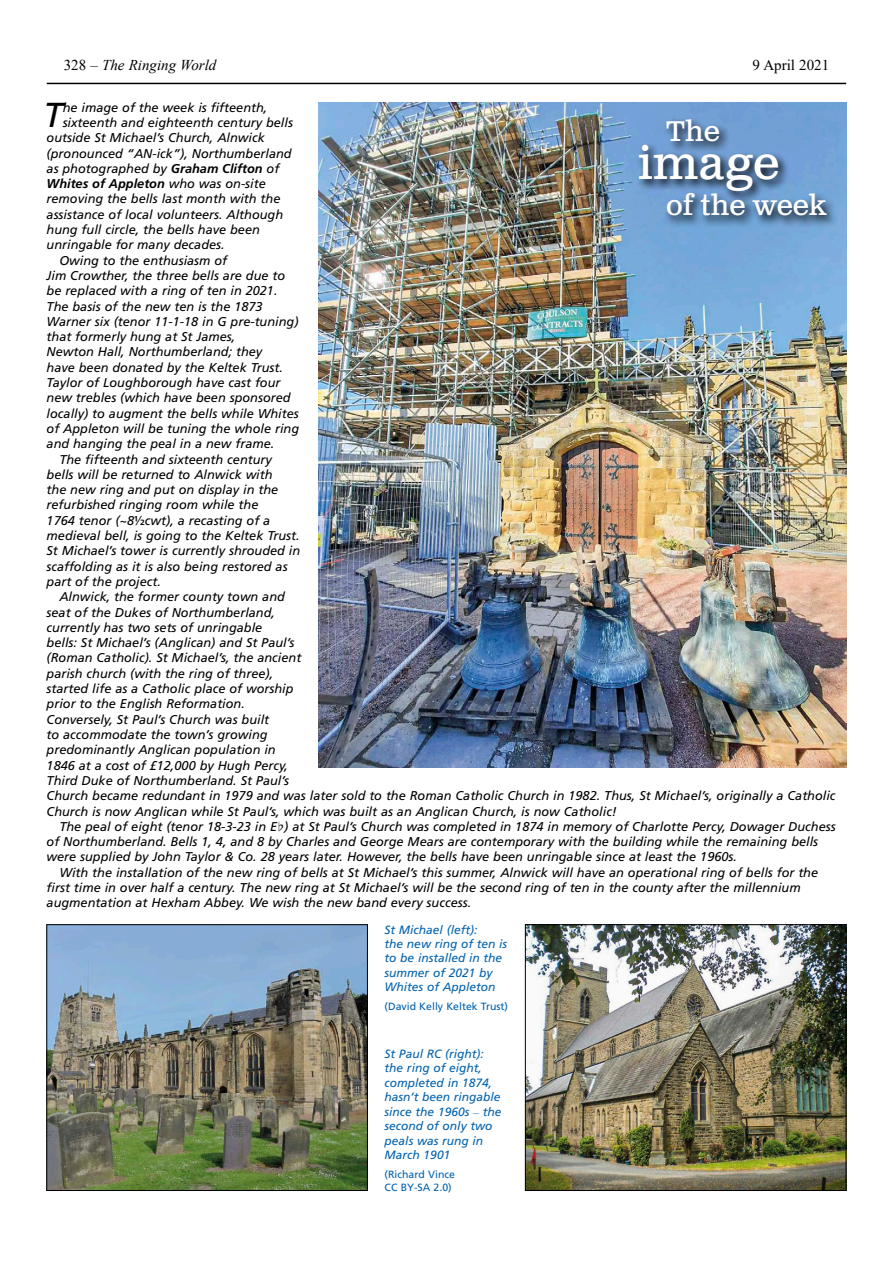
<style>
.page{position:relative;width:893px;height:1263px;background:#fff}
.page>*{position:absolute;margin:0;border:0;box-sizing:border-box;transform-origin:0 0}
.t1{font:46.5px "Clarendon Text Pro";color:#fff}
.t2{font:italic 34.65px "Frutiger LT Std";color:#000}
.t3{font:28.5px "Clarendon Text Pro";color:#fff}
.t4{font:italic 15px "Times New Roman";color:#000}
.t5{font:15px "Times New Roman";color:#000}
.t6{font:italic 12.75px "Frutiger LT Std";color:#000}
.t7{font:italic 700 12.75px "Frutiger LT Std";color:#000}
.t8{font:italic 12px/14.4px "Frutiger LT Std";color:#0061ad}
.t9{font:10.5px/12.6px "Frutiger LT Std";color:#0061ad}
.s1{font-style:normal}
.s2{font-weight:700}
.s3{font-weight:400}
.s4{font-family:"MS Reference Sans Serif";font-style:normal;font-size:13.5px}
.s5{font-family:"Times New Roman";font-style:normal}
</style>
<div class="page">
<hr style="left:47px;top:83px;width:799px;height:1px;background:#000">
<img style="left:319px;top:102px;width:527px;height:665px">
<svg style="left:636px;top:116px;width:202px;height:112px;background:#628ab7"></svg>
<img style="left:527px;top:926px;width:317px;height:263px">
<div style="left:525px;top:924px;width:321px;height:267px;border:1px solid #000"></div>
<img style="left:49px;top:926px;width:317px;height:263px">
<div style="left:47px;top:924px;width:321px;height:267px;border:1px solid #000"></div>
<p class="t4" style="left:64px;top:55px;width:154px"><span class="s1">328 –</span> The Ringing World</p>
<p class="t5" style="left:753px;top:54px;width:78px">9 April 2021</p>
<h2 class="t2" style="left:43px;top:95px;width:21px">T</h2>
<p class="t6" style="left:63px;top:100px;width:206px">he image of the week is fifteenth,</p>
<p class="t6" style="left:63px;top:115px;width:232px">sixteenth and eighteenth century bells</p>
<p class="t6" style="left:47px;top:130px;width:220px">outside St Michael’s Church, Alnwick</p>
<p class="t6" style="left:47px;top:146px;width:247px">(pronounced “AN-ick”), Northumberland</p>
<p class="t6" style="left:47px;top:161px;width:234px">as photographed by <span class="s2">Graham Clifton</span> of</p>
<p class="t7" style="left:47px;top:176px;width:221px">Whites of Appleton <span class="s3">who was on-site</span></p>
<p class="t6" style="left:47px;top:192px;width:235px">removing the bells last month with the</p>
<p class="t6" style="left:47px;top:207px;width:238px">assistance of local volunteers. Although</p>
<p class="t6" style="left:47px;top:222px;width:215px">hung full circle, the bells have been</p>
<p class="t6" style="left:47px;top:237px;width:180px">unringable for many decades.</p>
<p class="t6" style="left:59px;top:253px;width:169px">Owing to the enthusiasm of</p>
<p class="t6" style="left:47px;top:268px;width:240px">Jim Crowther, the three bells are due to</p>
<p class="t6" style="left:47px;top:283px;width:233px">be replaced with a ring of ten in 2021.</p>
<p class="t6" style="left:47px;top:299px;width:218px">The basis of the new ten is the 1873</p>
<p class="t6" style="left:47px;top:314px;width:254px">Warner six (tenor 11-1-18 in G pre‑tuning)</p>
<p class="t6" style="left:47px;top:329px;width:190px">that formerly hung at St James,</p>
<p class="t6" style="left:47px;top:345px;width:217px">Newton Hall, Northumberland; they</p>
<p class="t6" style="left:47px;top:360px;width:238px">have been donated by the Keltek Trust.</p>
<p class="t6" style="left:47px;top:375px;width:235px">Taylor of Loughborough have cast four</p>
<p class="t6" style="left:47px;top:390px;width:246px">new trebles (which have been sponsored</p>
<p class="t6" style="left:47px;top:406px;width:254px">locally) to augment the bells while Whites</p>
<p class="t6" style="left:47px;top:421px;width:254px">of Appleton will be tuning the whole ring</p>
<p class="t6" style="left:47px;top:436px;width:229px">and hanging the peal in a new frame.</p>
<p class="t6" style="left:59px;top:452px;width:214px">The fifteenth and sixteenth century</p>
<p class="t6" style="left:47px;top:467px;width:228px">bells will be returned to Alnwick with</p>
<p class="t6" style="left:47px;top:482px;width:233px">the new ring and put on display in the</p>
<p class="t6" style="left:47px;top:498px;width:213px">refurbished ringing room while the</p>
<p class="t6" style="left:47px;top:513px;width:225px">1764 tenor (~8<span class="s1">½</span>cwt), a recasting of a</p>
<p class="t6" style="left:47px;top:528px;width:255px">medieval bell, is going to the Keltek Trust.</p>
<p class="t6" style="left:47px;top:543px;width:255px">St Michael’s tower is currently shrouded in</p>
<p class="t6" style="left:47px;top:559px;width:243px">scaffolding as it is also being restored as</p>
<p class="t6" style="left:47px;top:574px;width:116px">part of the project.</p>
<p class="t6" style="left:59px;top:589px;width:227px">Alnwick, the former county town and</p>
<p class="t6" style="left:47px;top:605px;width:230px">seat of the Dukes of Northumberland,</p>
<p class="t6" style="left:47px;top:620px;width:217px">currently has two sets of unringable</p>
<p class="t6" style="left:47px;top:635px;width:249px">bells: St Michael’s (Anglican) and St Paul’s</p>
<p class="t6" style="left:47px;top:651px;width:256px">(Roman Catholic). St Michael’s, the ancient</p>
<p class="t6" style="left:47px;top:666px;width:228px">parish church (with the ring of three),</p>
<p class="t6" style="left:47px;top:681px;width:248px">started life as a Catholic place of worship</p>
<p class="t6" style="left:47px;top:696px;width:200px">prior to the English Reformation.</p>
<p class="t6" style="left:47px;top:712px;width:224px">Conversely, St Paul’s Church was built</p>
<p class="t6" style="left:47px;top:727px;width:223px">to accommodate the town’s growing</p>
<p class="t6" style="left:47px;top:742px;width:231px">predominantly Anglican population in</p>
<p class="t6" style="left:47px;top:758px;width:243px">1846 at a cost of £12,000 by Hugh Percy,</p>
<p class="t6" style="left:47px;top:773px;width:244px">Third Duke of Northumberland. St Paul’s</p>
<p class="t6" style="left:47px;top:788px;width:790px">Church became redundant in 1979 and was later sold to the Roman Catholic Church in 1982. Thus, St Michael’s, originally a Catholic</p>
<p class="t6" style="left:47px;top:804px;width:572px">Church is now Anglican while St Paul’s, which was built as an Anglican Church, is now Catholic!</p>
<p class="t6" style="left:59px;top:819px;width:778px">The peal of eight (tenor 18-3-23 in E<span class="s4">♭</span>) at St Paul’s Church was completed in 1874 in memory of Charlotte Percy, Dowager Duchess</p>
<p class="t6" style="left:47px;top:834px;width:773px">of Northumberland. Bells 1, 4, and 8 by Charles and George Mears are contemporary with the building while the remaining bells</p>
<p class="t6" style="left:47px;top:849px;width:692px">were supplied by John Taylor &amp; Co. 28 years later. However, the bells have been unringable since at least the 1960s.</p>
<p class="t6" style="left:59px;top:865px;width:760px">With the installation of the new ring of bells at St Michael’s this summer, Alnwick will have an operational ring of bells for the</p>
<p class="t6" style="left:47px;top:880px;width:756px">first time in over half a century. The new ring at St Michael’s will be the second ring of ten in the county after the millennium</p>
<p class="t6" style="left:47px;top:895px;width:426px">augmentation at Hexham Abbey. We wish the new band every success.</p>
<h3 class="t3" style="left:666px;top:114px;width:55px">The</h3>
<h1 class="t1" style="left:638px;top:135px;width:143px">image</h1>
<h3 class="t3" style="left:666px;top:188px;width:162px">of the week</h3>
<p class="t8" style="left:385px;top:922px;width:124px">St Michael (left):<br>the new ring of ten is to be installed in the summer of 2021 by<br>Whites of Appleton</p>
<p class="t9" style="left:385px;top:1000px;width:125px">(David Kelly Keltek Trust)</p>
<p class="t8" style="left:385px;top:1046px;width:118px">St Paul RC (right): the ring of eight, completed in 1874, hasn’t been ringable since the 1960s <span class="s5">–</span> the second of only two peals was rung in<br>March 1901</p>
<p class="t9" style="left:385px;top:1168px;width:72px">(Richard Vince<br>CC BY-SA 2.0)</p>
</div>
